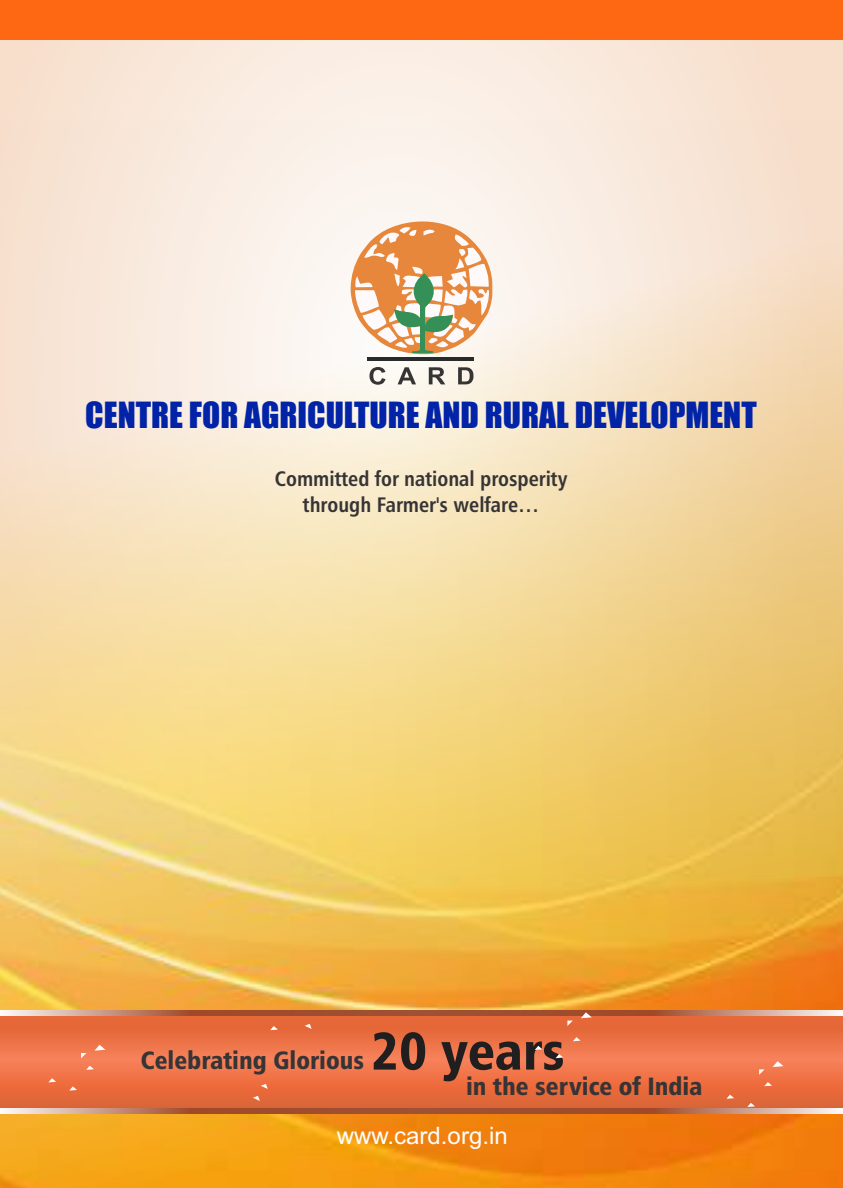
<style>
.page{position:relative;width:843px;height:1188px;background:#fff}
.page>*{position:absolute;margin:0;border:0;box-sizing:border-box;transform-origin:0 0}
.t1{font:53.1px "Humanist 777 BT Black Condensed B";color:#201e1e}
.t2{font:33.3px "Impact";color:#0023a7}
.t3{font:25.05px "Humanist 777 BT Black Condensed B";color:#373435}
.t4{font:24px "Arial";color:#fefefe}
.t5{font:21px/25.5px "Humanist 777 BT Bold Condensed B";color:#373435;text-align:center}
</style>
<div class="page">
<svg style="left:0;top:39px;width:842px;height:82px;background:#f9e6d8"></svg>
<img style="left:0;top:121px;width:842px;height:1067px">
<div style="left:0;top:0;width:842px;height:39px;background:#ff6812"></div>
<hr style="left:368px;top:357px;width:106px;height:3px;background:#292b2b">
<svg style="left:369px;top:367px;width:104px;height:18px"></svg>
<svg style="left:350px;top:222px;width:142px;height:135px"></svg>
<svg style="left:0;top:1015px;width:842px;height:94px;background:#ea7043"></svg>
<svg style="left:426px;top:1109px;width:416px;height:5px;background:#b4735b"></svg>
<svg style="left:0;top:1109px;width:426px;height:5px;background:#b4735b"></svg>
<svg style="left:426px;top:1010px;width:416px;height:5px;background:#b4735c"></svg>
<svg style="left:0;top:1010px;width:426px;height:5px;background:#b4735b"></svg>
<svg style="left:81px;top:1053px;width:5px;height:5px"></svg>
<svg style="left:94px;top:1045px;width:11px;height:6px"></svg>
<svg style="left:86px;top:1066px;width:8px;height:4px"></svg>
<svg style="left:69px;top:1086px;width:8px;height:5px"></svg>
<svg style="left:48px;top:1078px;width:8px;height:4px"></svg>
<svg style="left:567px;top:1021px;width:5px;height:5px"></svg>
<svg style="left:580px;top:1012px;width:11px;height:6px"></svg>
<svg style="left:572px;top:1037px;width:8px;height:4px"></svg>
<svg style="left:555px;top:1054px;width:8px;height:4px"></svg>
<svg style="left:534px;top:1046px;width:8px;height:4px"></svg>
<svg style="left:759px;top:1069px;width:5px;height:6px"></svg>
<svg style="left:772px;top:1061px;width:11px;height:6px"></svg>
<svg style="left:764px;top:1082px;width:7px;height:4px"></svg>
<svg style="left:747px;top:1103px;width:8px;height:4px"></svg>
<svg style="left:726px;top:1095px;width:8px;height:4px"></svg>
<svg style="left:270px;top:1026px;width:8px;height:4px"></svg>
<svg style="left:304px;top:1024px;width:7px;height:5px"></svg>
<svg style="left:253px;top:1096px;width:7px;height:5px"></svg>
<svg style="left:261px;top:1084px;width:7px;height:5px"></svg>
<h2 class="t2" style="left:85px;top:402px;width:672px">CENTRE FOR AGRICULTURE AND RURAL DEVELOPMENT</h2>
<p class="t5" style="left:275px;top:468px;width:294px">Committed for national prosperity through Farmer's welfare…</p>
<p class="t3" style="left:141px;top:1050px;width:225px">Celebrating Glorious</p>
<h1 class="t1" style="left:371px;top:1029px;width:195px">20 years</h1>
<p class="t3" style="left:466px;top:1076px;width:238px">in the service of India</p>
<p class="t4" style="left:337px;top:1126px;width:172px">www.card.org.in</p>
</div>
